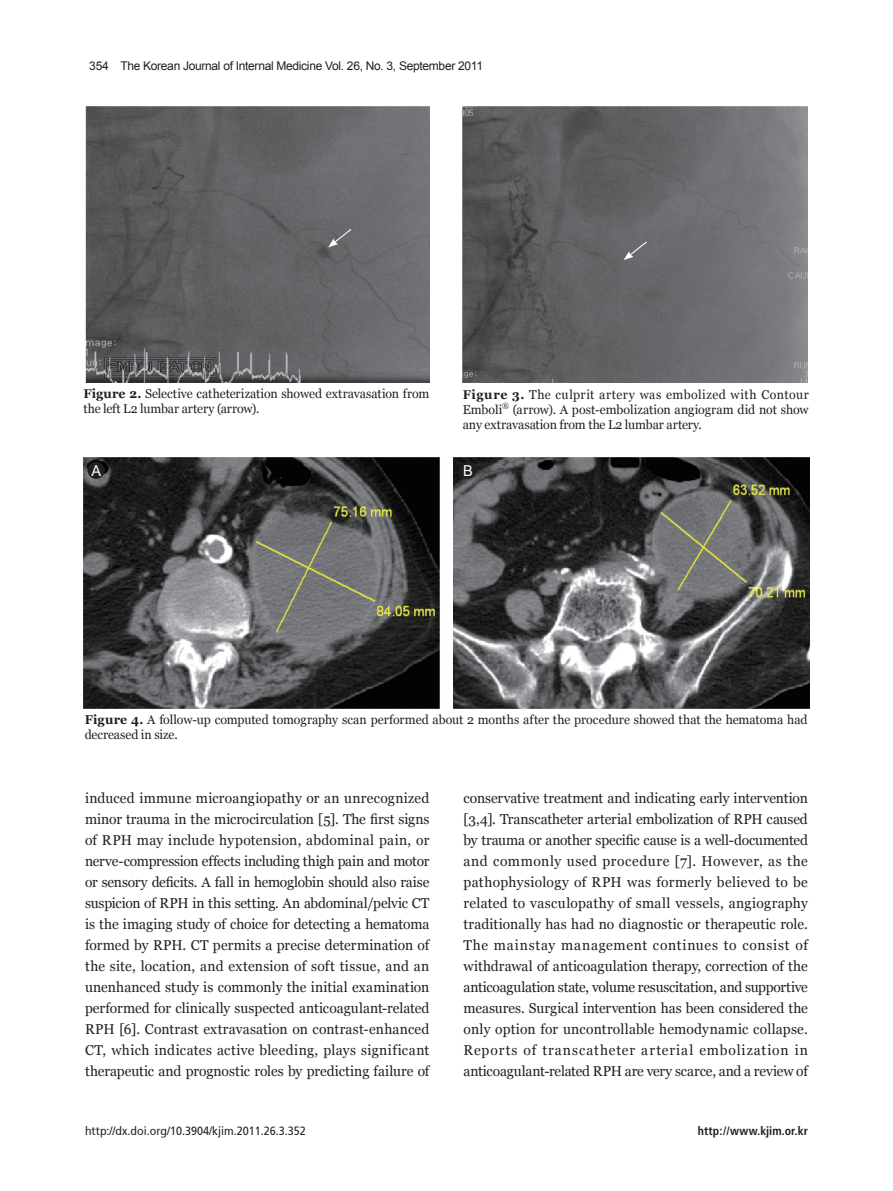
<style>
.page{position:relative;width:893px;height:1191px;background:#fff}
.page>*{position:absolute;margin:0;border:0;box-sizing:border-box;transform-origin:0 0}
.t1{font:15px "Arial";color:#fff}
.t2{font:14.25px/21px "Georgia";letter-spacing:-.005em;color:#231f20;text-align:justify}
.t3{font:12.75px/15px "Georgia";color:#231f20}
.t4{font:12.75px/15px "Georgia";letter-spacing:.03em;color:#231f20}
.t5{font:12px "Arial";letter-spacing:-.025em;color:#231f20}
.t6{font:12px "Frutiger";color:#231f20;scale:.9 1}
.t7{font:700 condensed 12px "Frutiger";color:#231f20}
.t8{font:7.5px "Georgia";color:#231f20}
.s1{font-weight:700}
</style>
<div class="page">
<img style="left:84px;top:457px;width:356px;height:251px">
<img style="left:454px;top:457px;width:356px;height:251px">
<div style="left:88px;top:462px;width:17px;height:17px;background:#231f20;border-radius:50%"></div>
<div style="left:459px;top:462px;width:17px;height:17px;background:#231f20;border-radius:50%"></div>
<img style="left:463px;top:106px;width:344px;height:277px">
<svg style="left:624px;top:240px;width:24px;height:20px"></svg>
<img style="left:85px;top:106px;width:344px;height:277px">
<svg style="left:328px;top:228px;width:25px;height:19px"></svg>
<p class="t5" style="left:89px;top:58px;width:395px">354 The Korean Journal of Internal Medicine Vol. 26, No. 3, september 2011</p>
<p class="t3" style="left:83px;top:386px;width:348px"><span class="s1">Figure 2.</span> Selective catheterization showed extravasation from the left L2 lumbar artery (arrow).</p>
<p class="t4" style="left:463px;top:387px;width:348px"><span class="s1">Figure 3.</span> The culprit artery was embolized with Contour<br>Emboli</p>
<p class="t8" style="left:502px;top:401px;width:8px">®</p>
<p class="t3" style="left:463px;top:402px;width:348px;text-indent:50px">(arrow). A post-embolization angiogram did not show any extravasation from the L2 lumbar artery.</p>
<p class="t1" style="left:91px;top:461px;width:11px">A</p>
<p class="t1" style="left:463px;top:461px;width:9px">b</p>
<p class="t3" style="left:85px;top:712px;width:724px"><span class="s1">Figure 4.</span> A follow-up computed tomography scan performed about 2 months after the procedure showed that the hematoma had decreased in size.</p>
<p class="t2" style="left:85px;top:787px;width:346px">induced immune microangiopathy or an unrecognized minor trauma in the microcirculation [5]. The first signs of RPH may include hypotension, abdominal pain, or nerve-compression effects including thigh pain and motor or sensory deficits. A fall in hemoglobin should also raise suspicion of RPH in this setting. An abdominal/pelvic CT is the imaging study of choice for detecting a hematoma formed by RPH. CT permits a precise determination of the site, location, and extension of soft tissue, and an unenhanced study is commonly the initial examination performed for clinically suspected anticoagulant-related RPH [6]. Contrast extravasation on contrast-enhanced CT, which indicates active bleeding, plays significant therapeutic and prognostic roles by predicting failure of</p>
<p class="t2" style="left:463px;top:788px;width:346px">conservative treatment and indicating early intervention [3,4]. Transcatheter arterial embolization of RPH caused by trauma or another specific cause is a well-documented and commonly used procedure [7]. However, as the pathophysiology of RPH was formerly believed to be related to vasculopathy of small vessels, angiography traditionally has had no diagnostic or therapeutic role.<br>The mainstay management continues to consist of withdrawal of anticoagulation therapy, correction of the anticoagulation state, volume resuscitation, and supportive measures. Surgical intervention has been considered the only option for uncontrollable hemodynamic collapse.<br>Reports of transcatheter arterial embolization in anticoagulant-related RPH are very scarce, and a review of</p>
<p class="t6" style="left:85px;top:1123px;width:247px">http://dx.doi.org/10.3904/kjim.2011.26.3.352</p>
<p class="t7" style="left:698px;top:1123px;width:112px">http://www.kjim.or.kr</p>
</div>
